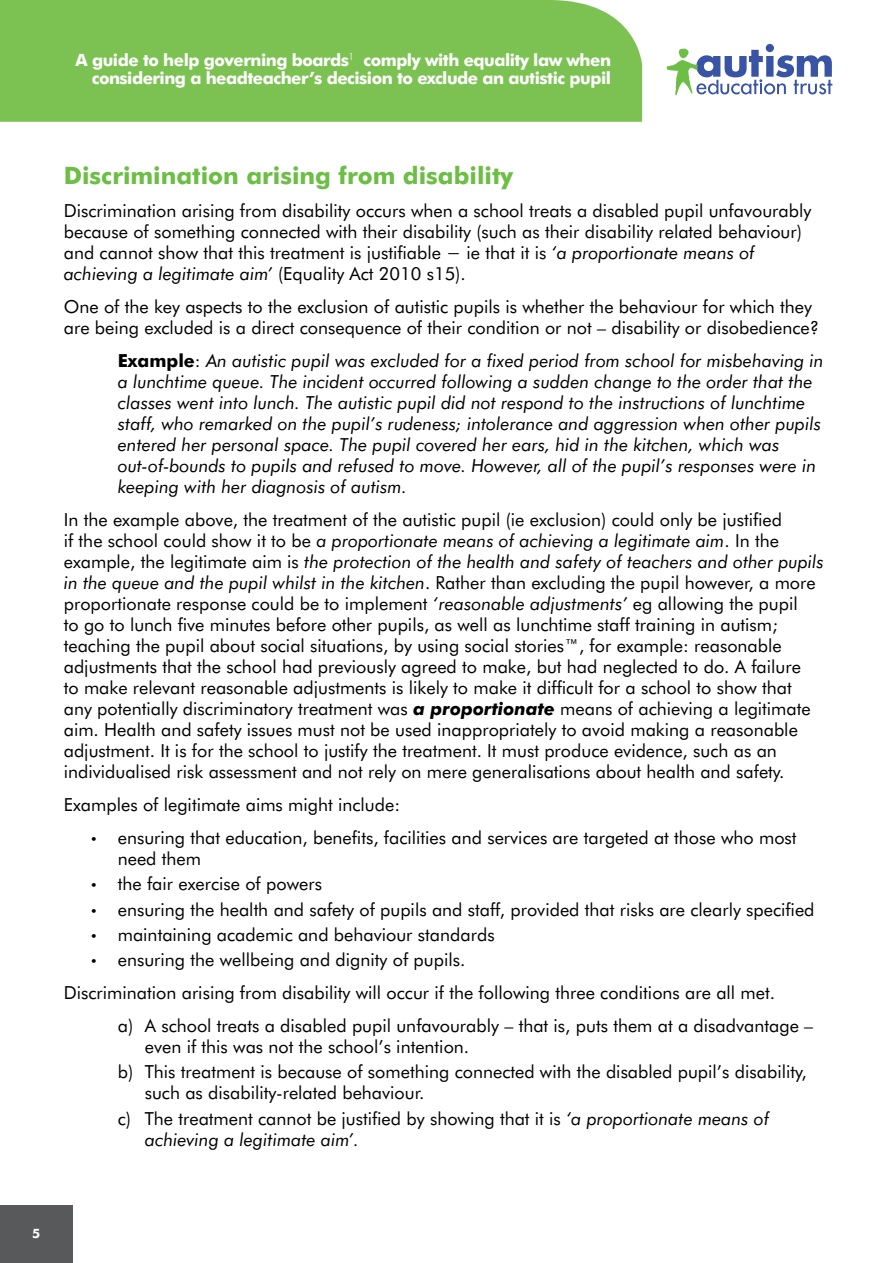
<style>
.page{position:relative;width:893px;height:1263px;background:#fff}
.page>*{position:absolute;margin:0;border:0;box-sizing:border-box;transform-origin:0 0}
.t1{font:700 24px "Futura BT";color:#6cbe45}
.t2{font:18px/21px "Futura BT";color:#000}
.t3{font:italic 18px/21px "Futura BT";color:#000}
.t4{font:700 16.95px/17.9px "Futura BT";letter-spacing:-.03em;color:#fff;text-align:right}
.t5{font:700 12.9px "Futura BT";color:#fff}
.s1{font-style:italic}
.s2{font-weight:700;font-style:normal}
.s3{font-style:normal}
.s4{font-weight:700;font-style:italic}
</style>
<div class="page">
<div style="left:0;top:0;width:642px;height:122px;background:#7cc253"></div>
<div style="left:0;top:1205px;width:72px;height:58px;background:#58595b"></div>
<svg style="left:667px;top:44px;width:165px;height:51px"></svg>
<p class="t4" style="left:76px;top:51px;width:537px">A guide to help governing boards<sup>1</sup> comply with equality law when considering a headteacher’s decision to exclude an autistic pupil</p>
<h1 class="t1" style="left:64px;top:161px;width:451px">Discrimination arising from disability</h1>
<p class="t2" style="left:64px;top:200px;width:749px">Discrimination arising from disability occurs when a school treats a disabled pupil unfavourably because of something connected with their disability (such as their disability related behaviour) and cannot show that this treatment is justifiable − ie that it is <span class="s1">‘a proportionate means of achieving a legitimate aim’</span> (Equality Act 2010 s15).</p>
<p class="t2" style="left:64px;top:296px;width:757px">One of the key aspects to the exclusion of autistic pupils is whether the behaviour for which they are being excluded is a direct consequence of their condition or not – disability or disobedience?</p>
<p class="t3" style="left:118px;top:350px;width:707px"><span class="s2">Example</span><span class="s3">:</span> An autistic pupil was excluded for a fixed period from school for misbehaving in a lunchtime queue. The incident occurred following a sudden change to the order that the classes went into lunch. The autistic pupil did not respond to the instructions of lunchtime staff, who remarked on the pupil’s rudeness; intolerance and aggression when other pupils entered her personal space. The pupil covered her ears, hid in the kitchen, which was out-of-bounds to pupils and refused to move. However, all of the pupil’s responses were in keeping with her diagnosis of autism.</p>
<p class="t2" style="left:64px;top:509px;width:762px">In the example above, the treatment of the autistic pupil (ie exclusion) could only be justified<br>if the school could show it to be <span class="s1">a proportionate means of achieving a legitimate aim</span>. In the example, the legitimate aim is <span class="s1">the protection of the health and safety of teachers and other pupils in the queue and the pupil whilst in the kitchen</span>. Rather than excluding the pupil however, a more proportionate response could be to implement <span class="s1">‘reasonable adjustments’</span> eg allowing the pupil<br>to go to lunch five minutes before other pupils, as well as lunchtime staff training in autism; teaching the pupil about social situations, by using social stories™, for example: reasonable adjustments that the school had previously agreed to make, but had neglected to do. A failure<br>to make relevant reasonable adjustments is likely to make it difficult for a school to show that any potentially discriminatory treatment was <span class="s4">a proportionate</span> means of achieving a legitimate aim. Health and safety issues must not be used inappropriately to avoid making a reasonable adjustment. It is for the school to justify the treatment. It must produce evidence, such as an individualised risk assessment and not rely on mere generalisations about health and safety.</p>
<p class="t2" style="left:64px;top:794px;width:338px">Examples of legitimate aims might include:</p>
<p class="t2" style="left:118px;top:827px;width:680px;text-indent:-27px">• ensuring that education, benefits, facilities and services are targeted at those who most need them</p>
<p class="t2" style="left:91px;top:873px;width:233px">• the fair exercise of powers</p>
<p class="t2" style="left:91px;top:898px;width:725px">• ensuring the health and safety of pupils and staff, provided that risks are clearly specified</p>
<p class="t2" style="left:91px;top:924px;width:405px">• maintaining academic and behaviour standards</p>
<p class="t2" style="left:91px;top:949px;width:376px">• ensuring the wellbeing and dignity of pupils.</p>
<p class="t2" style="left:64px;top:982px;width:713px">Discrimination arising from disability will occur if the following three conditions are all met.</p>
<p class="t2" style="left:118px;top:1015px;width:697px">a) A school treats a disabled pupil unfavourably – that is, puts them at a disadvantage –</p>
<p class="t2" style="left:118px;top:1034px;width:690px;line-height:25.2px;text-indent:27px">even if this was not the school’s intention.<br>b) This treatment is because of something connected with the disabled pupil’s disability,</p>
<p class="t2" style="left:118px;top:1080px;width:653px;line-height:25.2px;text-indent:27px">such as disability-related behaviour.<br>c) The treatment cannot be justified by showing that it is <span class="s1">‘a proportionate means of</span></p>
<p class="t3" style="left:145px;top:1128px;width:216px">achieving a legitimate aim’.</p>
<p class="t5" style="left:32px;top:1225px;width:10px">5</p>
</div>
